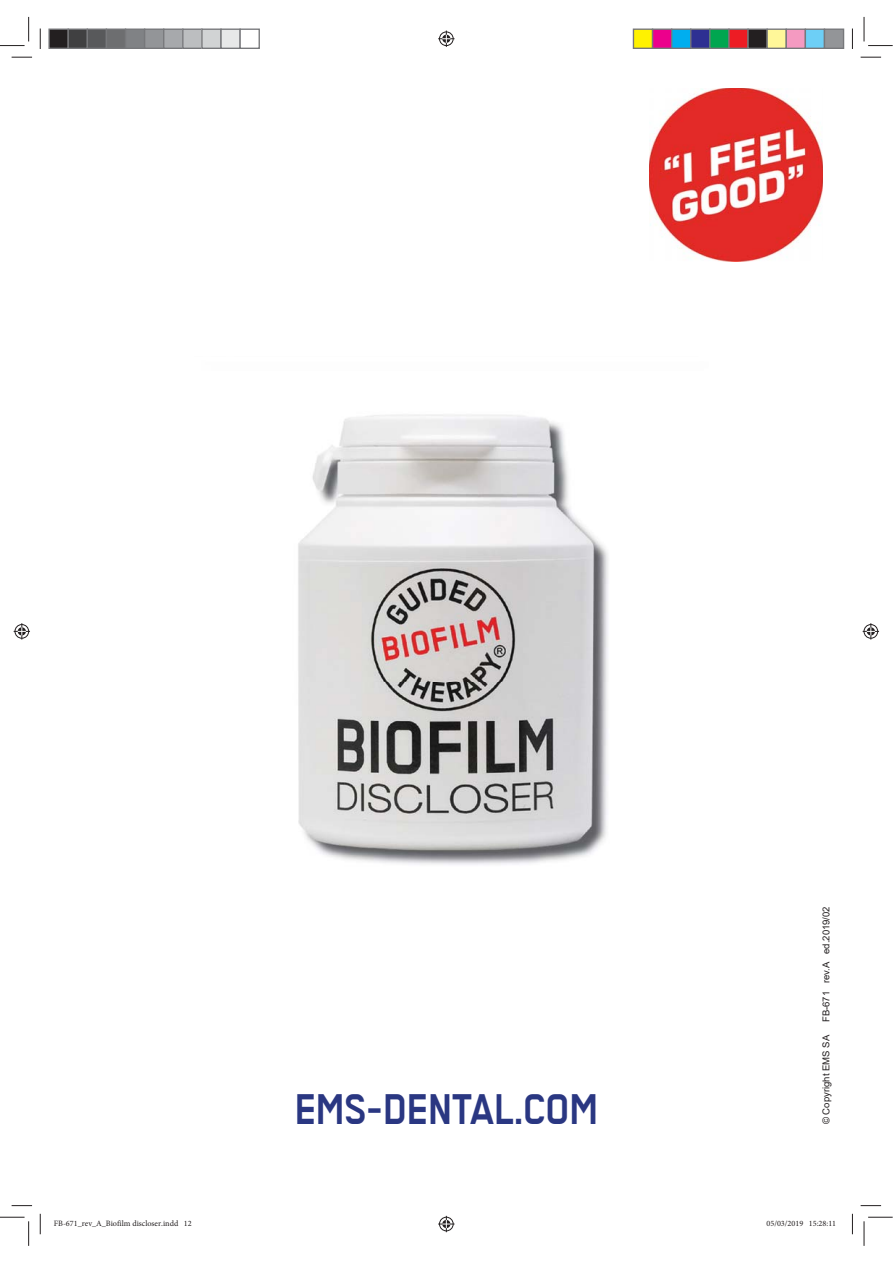
<style>
.page{position:relative;width:893px;height:1263px;background:#fff}
.page>*{position:absolute;margin:0;border:0;box-sizing:border-box;transform-origin:0 0}
.t1{font:700 47.7px "Transbold Neue Euro";color:#2a3782;scale:.95 1}
.t2{font:9.6px "Arial";color:#231f20}
.t3{font:8.25px "Minion Pro";color:#231f20}
</style>
<div class="page">
<img style="left:649px;top:88px;width:173px;height:173px">
<img style="left:298px;top:414px;width:310px;height:451px">
<svg style="left:12px;top:57px;width:20px;height:1px"></svg>
<svg style="left:860px;top:57px;width:21px;height:1px"></svg>
<svg style="left:12px;top:1205px;width:20px;height:1px"></svg>
<svg style="left:860px;top:1205px;width:21px;height:1px"></svg>
<svg style="left:40px;top:29px;width:1px;height:20px"></svg>
<svg style="left:40px;top:1214px;width:1px;height:20px"></svg>
<svg style="left:852px;top:29px;width:1px;height:20px"></svg>
<svg style="left:852px;top:1214px;width:1px;height:20px"></svg>
<svg style="left:0;top:17px;width:29px;height:29px"></svg>
<svg style="left:0;top:1217px;width:29px;height:29px"></svg>
<svg style="left:864px;top:17px;width:29px;height:29px"></svg>
<svg style="left:864px;top:1217px;width:29px;height:29px"></svg>
<svg style="left:438px;top:31px;width:16px;height:16px"></svg>
<svg style="left:438px;top:1216px;width:16px;height:16px"></svg>
<svg style="left:14px;top:623px;width:16px;height:17px"></svg>
<svg style="left:863px;top:623px;width:16px;height:17px"></svg>
<div style="left:49px;top:29px;width:19px;height:19px;background:#231f20"></div>
<div style="left:48px;top:29px;width:21px;height:20px;border:1px solid #77787b"></div>
<div style="left:68px;top:29px;width:19px;height:19px;background:#404041"></div>
<div style="left:68px;top:29px;width:20px;height:20px;border:1px solid #77787b"></div>
<div style="left:87px;top:29px;width:19px;height:19px;background:#58595b"></div>
<div style="left:87px;top:29px;width:20px;height:20px;border:1px solid #77787b"></div>
<div style="left:106px;top:29px;width:20px;height:19px;background:#6d6e70"></div>
<div style="left:106px;top:29px;width:20px;height:20px;border:1px solid #77787b"></div>
<div style="left:126px;top:29px;width:19px;height:19px;background:#808285"></div>
<div style="left:125px;top:29px;width:20px;height:20px;border:1px solid #77787b"></div>
<div style="left:145px;top:29px;width:19px;height:19px;background:#939598"></div>
<div style="left:144px;top:29px;width:20px;height:20px;border:1px solid #77787b"></div>
<div style="left:164px;top:29px;width:19px;height:19px;background:#a7a9ac"></div>
<div style="left:163px;top:29px;width:20px;height:20px;border:1px solid #77787b"></div>
<div style="left:183px;top:29px;width:19px;height:19px;background:#bcbec0"></div>
<div style="left:182px;top:29px;width:21px;height:20px;border:1px solid #77787b"></div>
<div style="left:202px;top:29px;width:19px;height:19px;background:#d1d3d4"></div>
<div style="left:201px;top:29px;width:21px;height:20px;border:1px solid #77787b"></div>
<div style="left:221px;top:29px;width:19px;height:19px;background:#e7e8e8"></div>
<div style="left:220px;top:29px;width:21px;height:20px;border:1px solid #77787b"></div>
<div style="left:239px;top:29px;width:21px;height:20px;border:1px solid #77787b"></div>
<div style="left:633px;top:29px;width:19px;height:19px;background:#fff200"></div>
<div style="left:633px;top:29px;width:20px;height:20px;border:1px solid #77787b"></div>
<div style="left:652px;top:29px;width:20px;height:19px;background:#ec008c"></div>
<div style="left:652px;top:29px;width:20px;height:20px;border:1px solid #77787b"></div>
<div style="left:672px;top:29px;width:19px;height:19px;background:#00aeef"></div>
<div style="left:671px;top:29px;width:20px;height:20px;border:1px solid #77787b"></div>
<div style="left:691px;top:29px;width:19px;height:19px;background:#2e3092"></div>
<div style="left:690px;top:29px;width:20px;height:20px;border:1px solid #77787b"></div>
<div style="left:710px;top:29px;width:19px;height:19px;background:#00a650"></div>
<div style="left:709px;top:29px;width:21px;height:20px;border:1px solid #77787b"></div>
<div style="left:729px;top:29px;width:19px;height:19px;background:#ed1c24"></div>
<div style="left:728px;top:29px;width:21px;height:20px;border:1px solid #77787b"></div>
<div style="left:748px;top:29px;width:19px;height:19px;background:#231f20"></div>
<div style="left:747px;top:29px;width:21px;height:20px;border:1px solid #77787b"></div>
<div style="left:767px;top:29px;width:19px;height:19px;background:#fff799"></div>
<div style="left:766px;top:29px;width:21px;height:20px;border:1px solid #77787b"></div>
<div style="left:786px;top:29px;width:19px;height:19px;background:#f49ac1"></div>
<div style="left:785px;top:29px;width:21px;height:20px;border:1px solid #77787b"></div>
<div style="left:805px;top:29px;width:19px;height:19px;background:#6dcff6"></div>
<div style="left:805px;top:29px;width:20px;height:20px;border:1px solid #77787b"></div>
<div style="left:824px;top:29px;width:19px;height:19px;background:#939598"></div>
<div style="left:824px;top:29px;width:20px;height:20px;border:1px solid #77787b"></div>
<h1 class="t1" style="left:295px;top:1085px;width:321px">EMS-DENTAL.COM</h1>
<p class="t2" style="left:821px;top:1022px;width:118px;rotate:-90deg">FB-671 rev.A ed.2019/02</p>
<p class="t2" style="left:821px;top:1124px;width:91px;rotate:-90deg">© Copyright EMS SA</p>
<p class="t3" style="left:54px;top:1218px;width:139px">FB-671_rev_A_Biofilm discloser.indd 12</p>
<p class="t3" style="left:766px;top:1218px;width:71px">05/03/2019 15:28:11</p>
</div>
